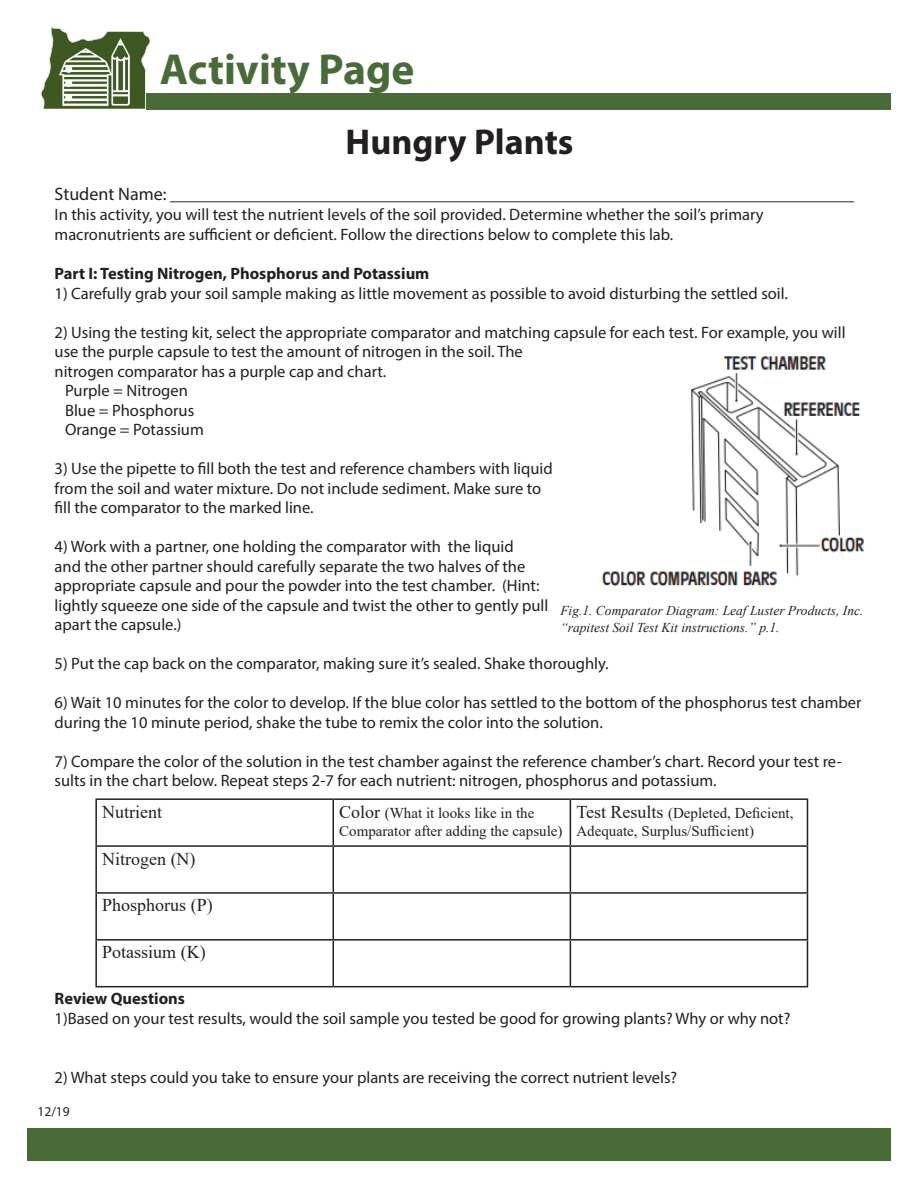
<style>
.page{position:relative;width:918px;height:1188px;background:#fff}
.page>*{position:absolute;margin:0;border:0;box-sizing:border-box;transform-origin:0 0}
.t1{font:700 43.5px "Myriad Pro";color:#496b38}
.t2{font:700 36px "Myriad Pro";color:#231f20}
.t3{font:18px "Myriad Pro";color:#231f20}
.t4{font:18px "Times New Roman";color:#231f20}
.t5{font:16.5px/19.5px "Myriad Pro";color:#231f20}
.t6{font:700 16.5px "Myriad Pro";color:#231f20}
.t7{font:15px/18px "Times New Roman";color:#231f20}
.t8{font:italic 13.5px/16.2px "Times New Roman";color:#231f20}
.t9{font:13.5px "Myriad Pro";color:#231f20}
.s1{font-size:18px}
.s2{font-weight:700}
</style>
<div class="page">
<div style="left:27px;top:1129px;width:864px;height:32px;background:#496b38"></div>
<div style="left:147px;top:94px;width:744px;height:16px;background:#496b38"></div>
<img style="left:41px;top:27px;width:109px;height:82px">
<img style="left:601px;top:356px;width:263px;height:231px">
<hr style="left:95px;top:798px;width:238px;height:2px;background:#231f20">
<hr style="left:95px;top:800px;width:2px;height:45px;background:#231f20">
<hr style="left:333px;top:798px;width:237px;height:2px;background:#231f20">
<hr style="left:333px;top:800px;width:1px;height:45px;background:#231f20">
<hr style="left:570px;top:798px;width:238px;height:2px;background:#231f20">
<hr style="left:570px;top:800px;width:1px;height:45px;background:#231f20">
<hr style="left:807px;top:800px;width:1px;height:45px;background:#231f20">
<hr style="left:95px;top:845px;width:238px;height:2px;background:#231f20">
<hr style="left:95px;top:847px;width:2px;height:45px;background:#231f20">
<hr style="left:333px;top:845px;width:237px;height:2px;background:#231f20">
<hr style="left:333px;top:847px;width:1px;height:45px;background:#231f20">
<hr style="left:570px;top:845px;width:238px;height:2px;background:#231f20">
<hr style="left:570px;top:847px;width:1px;height:45px;background:#231f20">
<hr style="left:807px;top:847px;width:1px;height:45px;background:#231f20">
<hr style="left:95px;top:892px;width:238px;height:2px;background:#231f20">
<hr style="left:95px;top:894px;width:2px;height:45px;background:#231f20">
<hr style="left:333px;top:892px;width:237px;height:2px;background:#231f20">
<hr style="left:333px;top:894px;width:1px;height:45px;background:#231f20">
<hr style="left:570px;top:892px;width:238px;height:2px;background:#231f20">
<hr style="left:570px;top:894px;width:1px;height:45px;background:#231f20">
<hr style="left:807px;top:894px;width:1px;height:45px;background:#231f20">
<hr style="left:95px;top:939px;width:238px;height:2px;background:#231f20">
<hr style="left:95px;top:941px;width:2px;height:45px;background:#231f20">
<hr style="left:333px;top:939px;width:237px;height:2px;background:#231f20">
<hr style="left:333px;top:941px;width:1px;height:45px;background:#231f20">
<hr style="left:570px;top:939px;width:238px;height:2px;background:#231f20">
<hr style="left:570px;top:941px;width:1px;height:45px;background:#231f20">
<hr style="left:807px;top:941px;width:1px;height:45px;background:#231f20">
<hr style="left:95px;top:986px;width:238px;height:1px;background:#231f20">
<hr style="left:333px;top:986px;width:237px;height:1px;background:#231f20">
<hr style="left:570px;top:986px;width:238px;height:1px;background:#231f20">
<p class="t1" style="left:160px;top:41px;width:256px">Activity Page</p>
<p class="t2" style="left:346px;top:118px;width:229px">Hungry Plants</p>
<p class="t3" style="left:55px;top:183px;width:801px">Student Name: ____________________________________________________________________________</p>
<p class="t5" style="left:55px;top:204px;width:711px">In this activity, you will test the nutrient levels of the soil provided. Determine whether the soil’s primary macronutrients are sufficient or deficient. Follow the directions below to complete this lab.</p>
<p class="t6" style="left:55px;top:263px;width:376px">Part I: Testing Nitrogen, Phosphorus and Potassium</p>
<p class="t5" style="left:55px;top:283px;width:735px">1) Carefully grab your soil sample making as little movement as possible to avoid disturbing the settled soil.</p>
<p class="t5" style="left:55px;top:322px;width:792px">2) Using the testing kit, select the appropriate comparator and matching capsule for each test. For example, you will use the purple capsule to test the amount of nitrogen in the soil. The<br>nitrogen comparator has a purple cap and chart.</p>
<p class="t5" style="left:65px;top:381px;width:124px">Purple = Nitrogen</p>
<p class="t5" style="left:65px;top:400px;width:131px">Blue = Phosphorus</p>
<p class="t5" style="left:65px;top:420px;width:140px">Orange = Potassium</p>
<p class="t5" style="left:55px;top:459px;width:500px">3) Use the pipette to fill both the test and reference chambers with liquid from the soil and water mixture. Do not include sediment. Make sure to fill the comparator to the marked line.</p>
<p class="t5" style="left:55px;top:537px;width:495px">4) Work with a partner, one holding the comparator with the liquid<br>and the other partner should carefully separate the two halves of the appropriate capsule and pour the powder into the test chamber. (Hint: lightly squeeze one side of the capsule and twist the other to gently pull apart the capsule.)</p>
<p class="t5" style="left:55px;top:654px;width:556px">5) Put the cap back on the comparator, making sure it’s sealed. Shake thoroughly.</p>
<p class="t5" style="left:55px;top:693px;width:809px">6) Wait 10 minutes for the color to develop. If the blue color has settled to the bottom of the phosphorus test chamber during the 10 minute period, shake the tube to remix the color into the solution.</p>
<p class="t5" style="left:55px;top:751px;width:789px">7) Compare the color of the solution in the test chamber against the reference chamber’s chart. Record your test re&shy;sults in the chart below. Repeat steps 2-7 for each nutrient: nitrogen, phosphorus and potassium.</p>
<p class="t8" style="left:560px;top:602px;width:305px">Fig.1. Comparator Diagram: Leaf Luster Products, Inc. “rapitest Soil Test Kit instructions.” p.1.</p>
<p class="t4" style="left:102px;top:799px;width:61px">Nutrient</p>
<p class="t7" style="left:339px;top:803px;width:225px"><span class="s1">Color</span> (What it looks like in the<br>Comparator after adding the capsule)</p>
<p class="t7" style="left:576px;top:803px;width:219px"><span class="s1">Test Results</span> (Depleted, Deficient,<br>Adequate, Surplus/Sufficient)</p>
<p class="t4" style="left:102px;top:846px;width:95px">Nitrogen (N)</p>
<p class="t4" style="left:102px;top:893px;width:112px">Phosphorus (P)</p>
<p class="t4" style="left:102px;top:940px;width:105px">Potassium (K)</p>
<p class="t5" style="left:55px;top:988px;width:737px"><span class="s2">Review Questions<br></span>1)Based on your test results, would the soil sample you tested be good for growing plants? Why or why not?</p>
<p class="t5" style="left:55px;top:1068px;width:624px">2) What steps could you take to ensure your plants are receiving the correct nutrient levels?</p>
<p class="t9" style="left:38px;top:1103px;width:34px">12/19</p>
</div>
